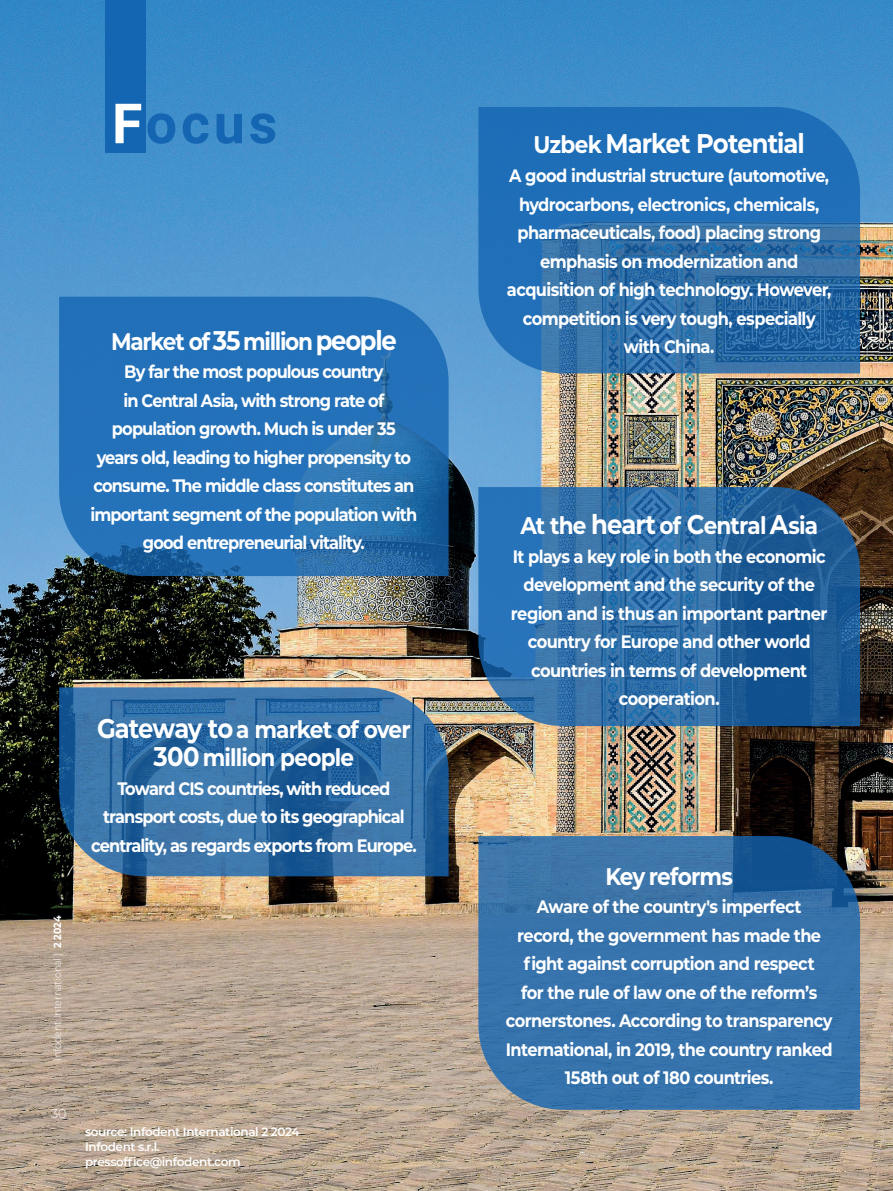
<style>
.page{position:relative;width:893px;height:1191px;background:#fff}
.page>*{position:absolute;margin:0;border:0;box-sizing:border-box;transform-origin:0 0}
.t1{font:700 55.5px "Roboto";letter-spacing:.07em;color:#1465b2}
.t2{font:700 27px "Montserrat";letter-spacing:-.04em;color:#fff;scale:.9 1}
.t3{font:700 24px/28.5px "Montserrat";letter-spacing:-.04em;color:#fff;text-align:center;scale:.9 1}
.t4{font:700 24px "Montserrat";letter-spacing:-.06em;color:#fff;scale:.9 1}
.t5{font:700 18px/28.5px "Montserrat";letter-spacing:-.04em;color:#fff;text-align:center;scale:.9 1}
.t6{font:300 12.75px "Montserrat";color:#fff}
.t7{font:600 12px "Montserrat";letter-spacing:-.03em;color:#fff}
.t8{font:300 10.5px "Montserrat";color:#fff;scale:.9 1}
.s1{color:#fff}
.s2{font-size:27px}
.s3{font-weight:700}
.s4{font-size:24px}
</style>
<div class="page">
<img style="left:0;top:0;width:893px;height:1191px">
<hr style="left:892px;top:868px;width:1px;height:209px;background:#1465b2">
<div style="left:105px;top:0;width:41px;height:152px;background:#1465b2"></div>
<svg style="left:478px;top:107px;width:382px;height:266px;background:#286faf"></svg>
<svg style="left:478px;top:487px;width:382px;height:239px;background:#2b67a0"></svg>
<svg style="left:59px;top:297px;width:390px;height:279px;background:#2570b4"></svg>
<svg style="left:59px;top:687px;width:390px;height:189px;background:#356da0"></svg>
<svg style="left:478px;top:836px;width:382px;height:273px;background:#3871a7"></svg>
<p class="t1" style="left:112px;top:85px;width:167px"><span class="s1">F</span>ocus</p>
<p class="t4" style="left:111px;top:324px;width:319px">Market of <span class="s2">35</span> million <span class="s2">people</span></p>
<p class="t5" style="left:91px;top:356px;width:364px">By far the most populous country<br>in Central Asia, with strong rate of population growth. Much is under 35 years old, leading to higher propensity to consume. The middle class constitutes an important segment of the population with good entrepreneurial vitality.</p>
<p class="t3" style="left:97px;top:714px;width:350px"><span class="s2">Gateway to</span> a market of over<br><span class="s2">300</span> million people</p>
<p class="t5" style="left:91px;top:773px;width:363px">Toward CIS countries, with reduced transport costs, due to its geographical centrality, as regards exports from Europe.</p>
<p class="t8" style="left:50px;top:1061px;width:163px;rotate:-90deg">Infodent International | <span class="s3">2 2024</span></p>
<p class="t6" style="left:51px;top:1105px;width:17px">30</p>
<p class="t7" style="left:85px;top:1123px;width:216px">source: Infodent International 2 2024</p>
<p class="t7" style="left:85px;top:1138px;width:76px">Infodent s.r.l.</p>
<p class="t7" style="left:85px;top:1153px;width:157px">pressoffice@infodent.com</p>
<p class="t2" style="left:534px;top:124px;width:303px"><span class="s4">Uzbek</span> Market Potential</p>
<p class="t5" style="left:507px;top:160px;width:362px">A good industrial structure (automotive, hydrocarbons, electronics, chemicals, pharmaceuticals, food) placing strong emphasis on modernization and acquisition of high technology. However, competition is very tough, especially with China.</p>
<p class="t3" style="left:520px;top:510px;width:332px">At the <span class="s2">heart</span> of <span class="s2">C</span>entral <span class="s2">A</span>sia</p>
<p class="t5" style="left:511px;top:541px;width:353px">It plays a key role in both the economic development and the security of the region and is thus an important partner country for Europe and other world countries in terms of development cooperation.</p>
<p class="t3" style="left:605px;top:860px;width:143px">Key reforms</p>
<p class="t5" style="left:506px;top:891px;width:365px">Aware of the country's imperfect<br>record, the government has made the fight against corruption and respect<br>for the rule of law one of the reform’s cornerstones. According to transparency International, in 2019, the country ranked 158th out of 180 countries.</p>
</div>
